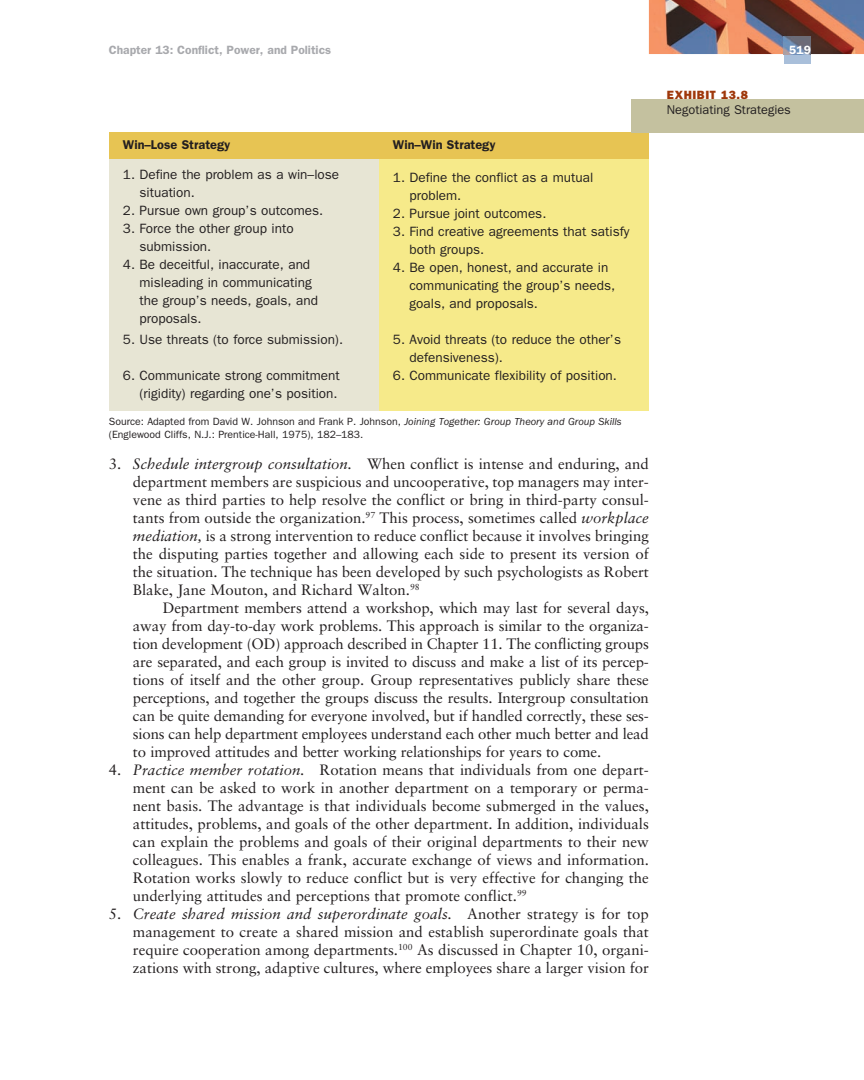
<style>
.page{position:relative;width:864px;height:1080px;background:#fff}
.page>*{position:absolute;margin:0;border:0;box-sizing:border-box;transform-origin:0 0}
.t1{font:15px/18px "Sabon LT Std";letter-spacing:-.005em;color:#231f20;text-align:justify}
.t2{font:13.5px/18px "ITC Franklin Gothic Std";color:#231f20}
.t3{font:600 12.75px "ITC Franklin Gothic Std";color:#231f20}
.t4{font:12.75px "ITC Franklin Gothic Std";color:#231f20}
.t5{font:600 12px "ITC Franklin Gothic Std";color:#a8a9ad}
.t6{font:12px "ITC Franklin Gothic Std Hvy";letter-spacing:.05em;color:#9f380b}
.t7{font:600 12px "ITC Franklin Gothic Std";color:#fff}
.t8{font:10.5px/13.5px "ITC Franklin Gothic Std";color:#231f20}
.s1{font-style:italic}
</style>
<div class="page">
<img style="left:649px;top:0;width:215px;height:54px">
<div style="left:784px;top:54px;width:27px;height:10px;background:#a9bfda"></div>
<img style="left:784px;top:37px;width:27px;height:17px">
<div style="left:109px;top:132px;width:540px;height:279px;background:#e7e5d4"></div>
<div style="left:379px;top:153px;width:270px;height:258px;background:#f6ea8a"></div>
<div style="left:109px;top:132px;width:540px;height:27px;background:#e7c453"></div>
<div style="left:631px;top:99px;width:233px;height:33px;background:#c4c19f"></div>
<p class="t5" style="left:109px;top:46px;width:224px">Chapter 13: Conflict, Power, and Politics</p>
<p class="t7" style="left:789px;top:46px;width:23px">519</p>
<p class="t3" style="left:123px;top:141px;width:109px">Win–Lose Strategy</p>
<p class="t3" style="left:393px;top:141px;width:104px">Win–Win Strategy</p>
<p class="t2" style="left:140px;top:167px;width:201px;text-indent:-17px">1. Define the problem as a win–lose situation.</p>
<p class="t2" style="left:123px;top:203px;width:202px">2. Pursue own group’s outcomes.</p>
<p class="t2" style="left:140px;top:221px;width:156px;text-indent:-17px">3. Force the other group into submission.</p>
<p class="t2" style="left:140px;top:257px;width:180px;text-indent:-17px">4. Be deceitful, inaccurate, and misleading in communicating the group’s needs, goals, and proposals.</p>
<p class="t2" style="left:123px;top:331px;width:222px">5. Use threats (to force submission).</p>
<p class="t2" style="left:123px;top:367px;width:218px;text-align:right">6. Communicate strong commitment (rigidity) regarding one’s position.</p>
<p class="t2" style="left:410px;top:169px;width:185px;text-indent:-17px">1. Define the conflict as a mutual problem.</p>
<p class="t2" style="left:393px;top:205px;width:155px">2. Pursue joint outcomes.</p>
<p class="t2" style="left:410px;top:223px;width:222px;text-indent:-17px">3. Find creative agreements that satisfy both groups.</p>
<p class="t2" style="left:410px;top:259px;width:207px;text-indent:-17px">4. Be open, honest, and accurate in communicating the group’s needs, goals, and proposals.</p>
<p class="t2" style="left:410px;top:331px;width:213px;text-indent:-17px">5. Avoid threats (to reduce the other’s defensiveness).</p>
<p class="t2" style="left:393px;top:367px;width:226px">6. Communicate flexibility of position.</p>
<p class="t8" style="left:109px;top:415px;width:514px">Source: Adapted from David W. Johnson and Frank P. Johnson, <span class="s1">Joining Together: Group Theory and Group Skills </span>(Englewood Cliffs, N.J.: Prentice-Hall, 1975), 182–183.</p>
<p class="t1" style="left:109px;top:457px;width:542px">3. <span class="s1">Schedule intergroup consultation.</span> When conflict is intense and enduring, and</p>
<p class="t1" style="left:133px;top:475px;width:518px">department members are suspicious and uncooperative, top managers may inter-</p>
<p class="t1" style="left:133px;top:493px;width:518px">vene as third parties to help resolve the conflict or bring in third-party consul-</p>
<p class="t1" style="left:133px;top:511px;width:517px">tants from outside the organization.<sup>97</sup> This process, sometimes called <span class="s1">workplace</span></p>
<p class="t1" style="left:133px;top:529px;width:517px"><span class="s1">mediation,</span> is a strong intervention to reduce conflict because it involves bringing</p>
<p class="t1" style="left:133px;top:547px;width:517px">the disputing parties together and allowing each side to present its version of</p>
<p class="t1" style="left:133px;top:565px;width:518px">the situation. The technique has been developed by such psychologists as Robert</p>
<p class="t1" style="left:133px;top:583px;width:288px">Blake, Jane Mouton, and Richard Walton.<sup>98</sup></p>
<p class="t1" style="left:163px;top:601px;width:487px">Department members attend a workshop, which may last for several days,</p>
<p class="t1" style="left:133px;top:619px;width:518px">away from day-to-day work problems. This approach is similar to the organiza-</p>
<p class="t1" style="left:133px;top:637px;width:517px">tion development (OD) approach described in Chapter 11. The conflicting groups</p>
<p class="t1" style="left:133px;top:655px;width:518px">are separated, and each group is invited to discuss and make a list of its percep-</p>
<p class="t1" style="left:133px;top:673px;width:518px">tions of itself and the other group. Group representatives publicly share these</p>
<p class="t1" style="left:133px;top:691px;width:517px">perceptions, and together the groups discuss the results. Intergroup consultation</p>
<p class="t1" style="left:133px;top:709px;width:518px">can be quite demanding for everyone involved, but if handled correctly, these ses-</p>
<p class="t1" style="left:133px;top:727px;width:517px">sions can help department employees understand each other much better and lead</p>
<p class="t1" style="left:133px;top:745px;width:470px">to improved attitudes and better working relationships for years to come.</p>
<p class="t1" style="left:133px;top:763px;width:518px;text-indent:-24px">4. <span class="s1">Practice member rotation.</span> Rotation means that individuals from one depart&shy;ment can be asked to work in another department on a temporary or perma&shy;nent basis. The advantage is that individuals become submerged in the values, attitudes, problems, and goals of the other department. In addition, individuals can explain the problems and goals of their original departments to their new colleagues. This enables a frank, accurate exchange of views and information.<br>Rotation works slowly to reduce conflict but is very effective for changing the underlying attitudes and perceptions that promote conflict.<sup>99</sup></p>
<p class="t1" style="left:133px;top:907px;width:518px;text-indent:-24px">5. <span class="s1">Create shared mission and superordinate goals.</span> Another strategy is for top management to create a shared mission and establish superordinate goals that require cooperation among departments.<sup>100</sup> As discussed in Chapter 10, organi&shy;zations with strong, adaptive cultures, where employees share a larger vision for</p>
<p class="t6" style="left:667px;top:91px;width:83px">EXHIBIT 13.8</p>
<p class="t4" style="left:667px;top:105px;width:126px">Negotiating Strategies</p>
</div>
